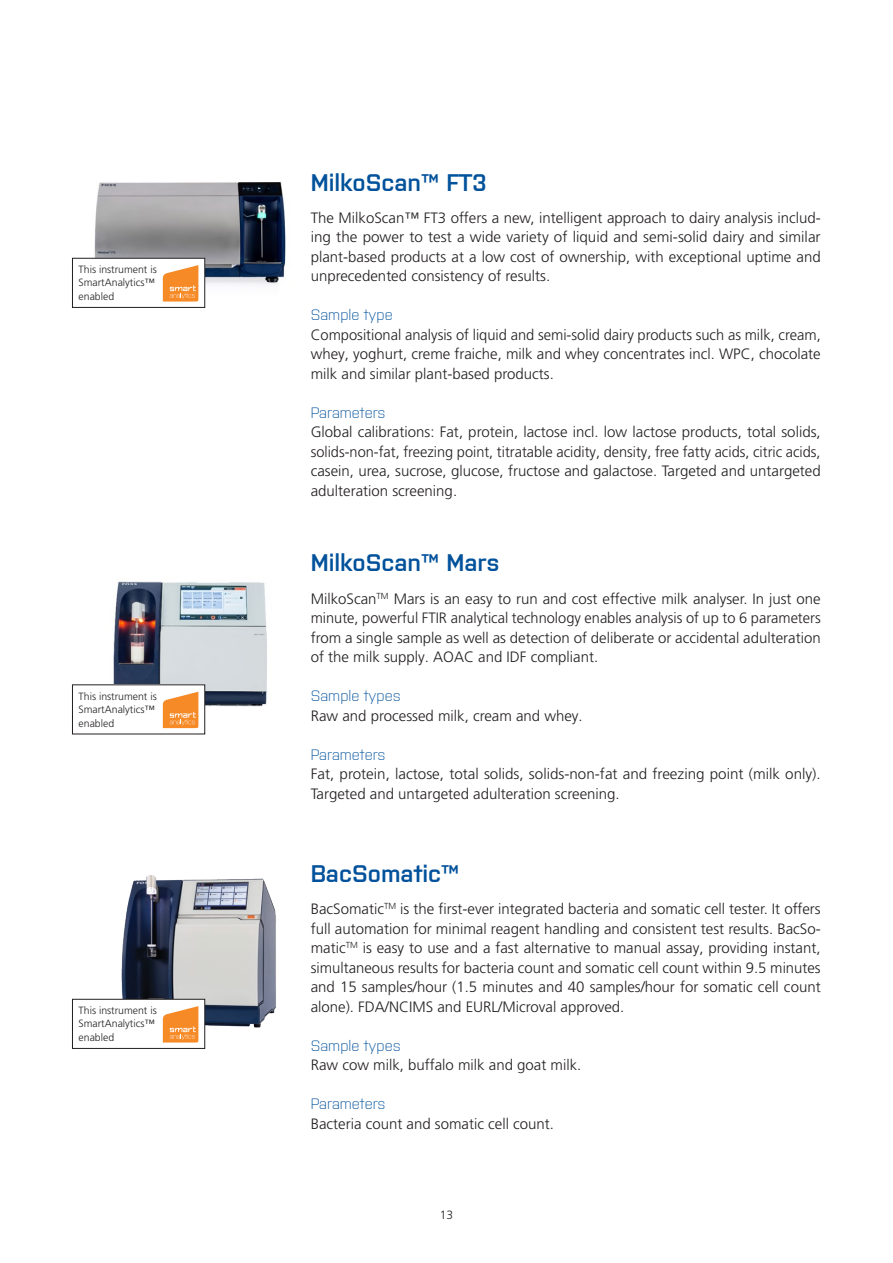
<style>
.page{position:relative;width:893px;height:1263px;background:#fff}
.page>*{position:absolute;margin:0;border:0;box-sizing:border-box;transform-origin:0 0}
.Rubrik_16_18_bokstekst{font:600 24px "Purista";color:#01519b}
.Body{font:300 15px/19.5px "Frutiger LT Pro";color:#231f20;text-align:justify}
.Sample_type_head{font:300 15px "Purista";color:#01519b}
.t1{font:300 12px "Frutiger LT Pro";color:#231f20}
.Body-2{font:300 10.5px/13.5px "Frutiger LT Pro";color:#231f20}
</style>
<div class="page">
<img style="left:92px;top:581px;width:175px;height:140px">
<img style="left:103px;top:875px;width:173px;height:166px">
<img style="left:85px;top:182px;width:201px;height:117px">
<div style="left:72px;top:258px;width:133px;height:49px;background:#fff"></div>
<div style="left:72px;top:258px;width:133px;height:50px;border:1px solid #231f20"></div>
<svg style="left:163px;top:265px;width:35px;height:37px"></svg>
<div style="left:72px;top:685px;width:133px;height:49px;background:#fff"></div>
<svg style="left:163px;top:692px;width:35px;height:36px"></svg>
<div style="left:72px;top:999px;width:133px;height:49px;background:#fff"></div>
<div style="left:72px;top:999px;width:133px;height:49px;border:1px solid #231f20"></div>
<svg style="left:163px;top:1006px;width:35px;height:36px"></svg>
<p class="Body-2" style="left:79px;top:263px;width:80px">This instrument is<br>SmartAnalytics™</p>
<p class="Body-2" style="left:79px;top:290px;width:37px">enabled</p>
<p class="Body-2" style="left:79px;top:689px;width:80px">This instrument is<br>SmartAnalytics™</p>
<p class="Body-2" style="left:79px;top:716px;width:37px">enabled</p>
<p class="Body-2" style="left:79px;top:1004px;width:80px">This instrument is<br>SmartAnalytics™</p>
<p class="Body-2" style="left:79px;top:1031px;width:37px">enabled</p>
<p class="Rubrik_16_18_bokstekst" style="left:311px;top:165px;width:178px">MilkoScan™ FT3</p>
<p class="Body" style="left:311px;top:208px;width:511px">The MilkoScan™ FT3 offers a new, intelligent approach to dairy analysis includ&shy;ing the power to test a wide variety of liquid and semi-solid dairy and similar plant-based products at a low cost of ownership, with exceptional uptime and unprecedented consistency of results.</p>
<p class="Sample_type_head" style="left:311px;top:304px;width:84px">Sample type</p>
<p class="Body" style="left:311px;top:325px;width:511px">Compositional analysis of liquid and semi-solid dairy products such as milk, cream, whey, yoghurt, creme fraiche, milk and whey concentrates incl. WPC, chocolate milk and similar plant-based products.</p>
<p class="Sample_type_head" style="left:311px;top:402px;width:76px">Parameters</p>
<p class="Body" style="left:311px;top:423px;width:511px">Global calibrations: Fat, protein, lactose incl. low lactose products, total solids, solids-non-fat, freezing point, titratable acidity, density, free fatty acids, citric acids, casein, urea, sucrose, glucose, fructose and galactose. Targeted and untargeted adulteration screening.</p>
<p class="Rubrik_16_18_bokstekst" style="left:311px;top:545px;width:190px">MilkoScan™ Mars</p>
<p class="Body" style="left:311px;top:589px;width:511px">MilkoScan<sup>TM</sup> Mars is an easy to run and cost effective milk analyser. In just one minute, powerful FTIR analytical technology enables analysis of up to 6 parameters from a single sample as well as detection of deliberate or accidental adulteration of the milk supply. AOAC and IDF compliant.</p>
<p class="Sample_type_head" style="left:311px;top:685px;width:92px">Sample types</p>
<p class="Body" style="left:311px;top:706px;width:274px">Raw and processed milk, cream and whey.</p>
<p class="Sample_type_head" style="left:311px;top:743px;width:76px">Parameters</p>
<p class="Body" style="left:311px;top:764px;width:511px">Fat, protein, lactose, total solids, solids-non-fat and freezing point (milk only).<br>Targeted and untargeted adulteration screening.</p>
<p class="Rubrik_16_18_bokstekst" style="left:311px;top:856px;width:150px">BacSomatic™</p>
<p class="Body" style="left:311px;top:899px;width:511px">BacSomatic<sup>TM</sup> is the first-ever integrated bacteria and somatic cell tester. It offers full automation for minimal reagent handling and consistent test results. BacSo&shy;matic<sup>TM</sup> is easy to use and a fast alternative to manual assay, providing instant, simultaneous results for bacteria count and somatic cell count within 9.5 minutes and 15 samples/hour (1.5 minutes and 40 samples/hour for somatic cell count alone). FDA/NCIMS and EURL/Microval approved.</p>
<p class="Sample_type_head" style="left:311px;top:1035px;width:92px">Sample types</p>
<p class="Body" style="left:311px;top:1055px;width:272px">Raw cow milk, buffalo milk and goat milk.</p>
<p class="Sample_type_head" style="left:311px;top:1093px;width:76px">Parameters</p>
<p class="Body" style="left:311px;top:1114px;width:245px">Bacteria count and somatic cell count.</p>
<p class="t1" style="left:440px;top:1207px;width:15px">13</p>
</div>
